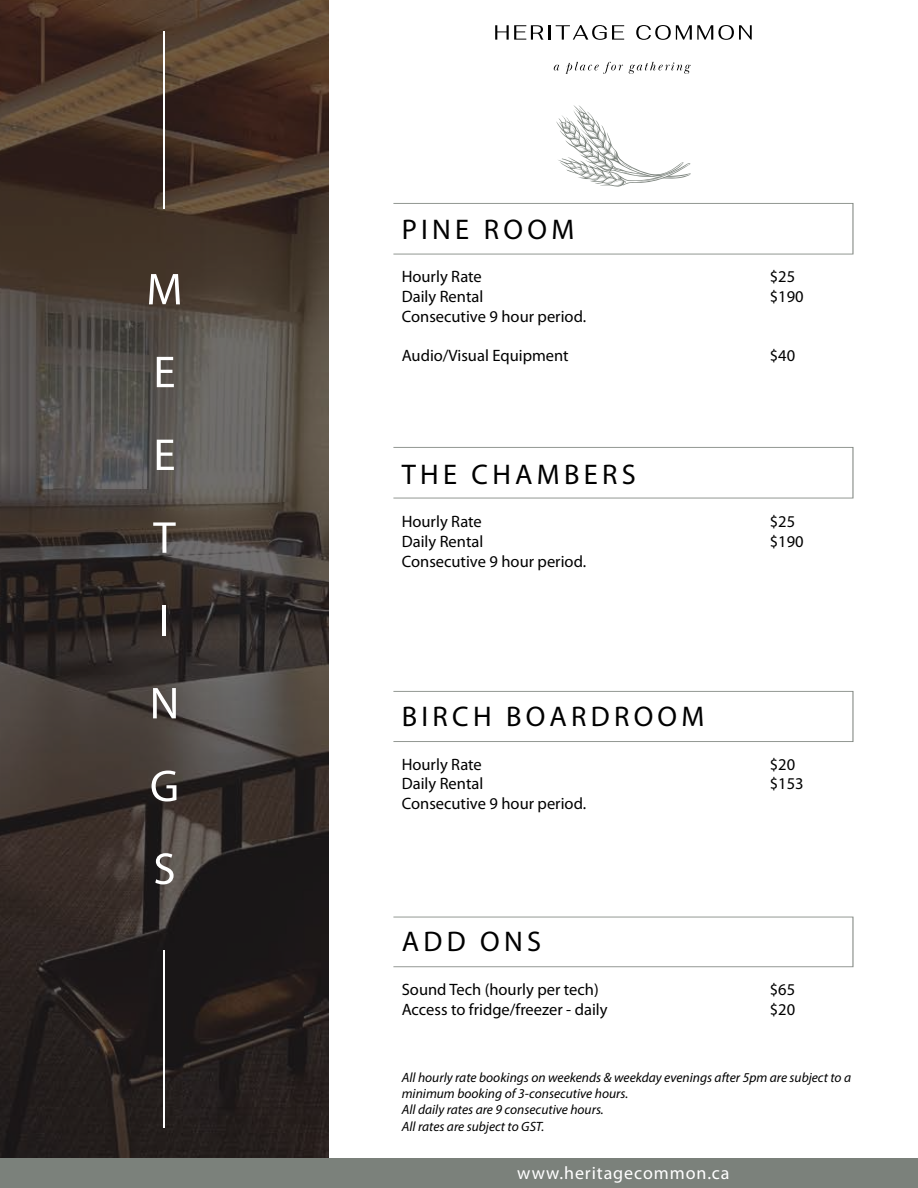
<style>
.page{position:relative;width:918px;height:1188px;background:#fff}
.page>*{position:absolute;margin:0;border:0;box-sizing:border-box;transform-origin:0 0}
.t1{font:28.5px "Myriad Pro";letter-spacing:.15em;color:#000}
.t2{font:18px "Myriad Pro";letter-spacing:.05em;color:#fff}
.t3{font:16.5px "Myriad Pro";color:#000}
.t4{font:italic 13.5px/16.2px "Myriad Pro";color:#000}
</style>
<div class="page">
<svg style="left:393px;top:447px;width:460px;height:51px"></svg>
<svg style="left:0;top:0;width:329px;height:1159px;background:#3e342f"></svg>
<svg style="left:393px;top:203px;width:460px;height:51px"></svg>
<hr style="left:164px;top:31px;width:1px;height:178px;background:#fff">
<hr style="left:164px;top:950px;width:1px;height:178px;background:#fff">
<svg style="left:393px;top:691px;width:460px;height:51px"></svg>
<div style="left:0;top:1159px;width:918px;height:29px;background:#7b817b"></div>
<svg style="left:556px;top:105px;width:135px;height:82px"></svg>
<svg style="left:554px;top:65px;width:5px;height:5px"></svg>
<svg style="left:565px;top:62px;width:58px;height:12px"></svg>
<svg style="left:629px;top:62px;width:62px;height:12px"></svg>
<svg style="left:495px;top:25px;width:48px;height:15px"></svg>
<svg style="left:549px;top:25px;width:75px;height:15px"></svg>
<svg style="left:636px;top:25px;width:116px;height:15px"></svg>
<svg style="left:393px;top:917px;width:460px;height:50px"></svg>
<svg style="left:149px;top:274px;width:31px;height:30px"></svg>
<svg style="left:157px;top:357px;width:17px;height:30px"></svg>
<svg style="left:157px;top:440px;width:17px;height:30px"></svg>
<svg style="left:153px;top:522px;width:23px;height:31px"></svg>
<hr style="left:162px;top:605px;width:4px;height:31px;background:#fff">
<svg style="left:153px;top:688px;width:23px;height:30px"></svg>
<svg style="left:152px;top:771px;width:24px;height:30px"></svg>
<svg style="left:155px;top:853px;width:19px;height:31px"></svg>
<h1 class="t1" style="left:402px;top:212px;width:174px">PINE ROOM</h1>
<p class="t3" style="left:402px;top:266px;width:82px">Hourly Rate</p>
<p class="t3" style="left:770px;top:266px;width:27px">$25</p>
<p class="t3" style="left:402px;top:286px;width:83px">Daily Rental</p>
<p class="t3" style="left:770px;top:286px;width:35px">$190</p>
<p class="t3" style="left:402px;top:306px;width:186px">Consecutive 9 hour period.</p>
<p class="t3" style="left:402px;top:345px;width:168px">Audio/Visual Equipment</p>
<p class="t3" style="left:770px;top:345px;width:27px">$40</p>
<h1 class="t1" style="left:402px;top:456px;width:236px">THE CHAMBERS</h1>
<p class="t3" style="left:402px;top:511px;width:82px">Hourly Rate</p>
<p class="t3" style="left:770px;top:511px;width:27px">$25</p>
<p class="t3" style="left:402px;top:531px;width:83px">Daily Rental</p>
<p class="t3" style="left:770px;top:531px;width:35px">$190</p>
<p class="t3" style="left:402px;top:551px;width:186px">Consecutive 9 hour period.</p>
<h1 class="t1" style="left:402px;top:699px;width:304px">BIRCH BOARDROOM</h1>
<p class="t3" style="left:402px;top:754px;width:82px">Hourly Rate</p>
<p class="t3" style="left:770px;top:754px;width:27px">$20</p>
<p class="t3" style="left:402px;top:774px;width:83px">Daily Rental</p>
<p class="t3" style="left:770px;top:774px;width:35px">$153</p>
<p class="t3" style="left:402px;top:793px;width:186px">Consecutive 9 hour period.</p>
<h1 class="t1" style="left:402px;top:924px;width:141px">ADD ONS</h1>
<p class="t3" style="left:402px;top:979px;width:199px">Sound Tech (hourly per tech)</p>
<p class="t3" style="left:770px;top:979px;width:27px">$65</p>
<p class="t3" style="left:402px;top:999px;width:207px">Access to fridge/freezer - daily</p>
<p class="t3" style="left:770px;top:999px;width:27px">$20</p>
<p class="t4" style="left:402px;top:1069px;width:451px">All hourly rate bookings on weekends &amp; weekday evenings after 5pm are subject to a minimum booking of 3-consecutive hours.<br>All daily rates are 9 consecutive hours.<br>All rates are subject to GST.</p>
<p class="t2" style="left:517px;top:1161px;width:214px">www.heritagecommon.ca</p>
</div>
